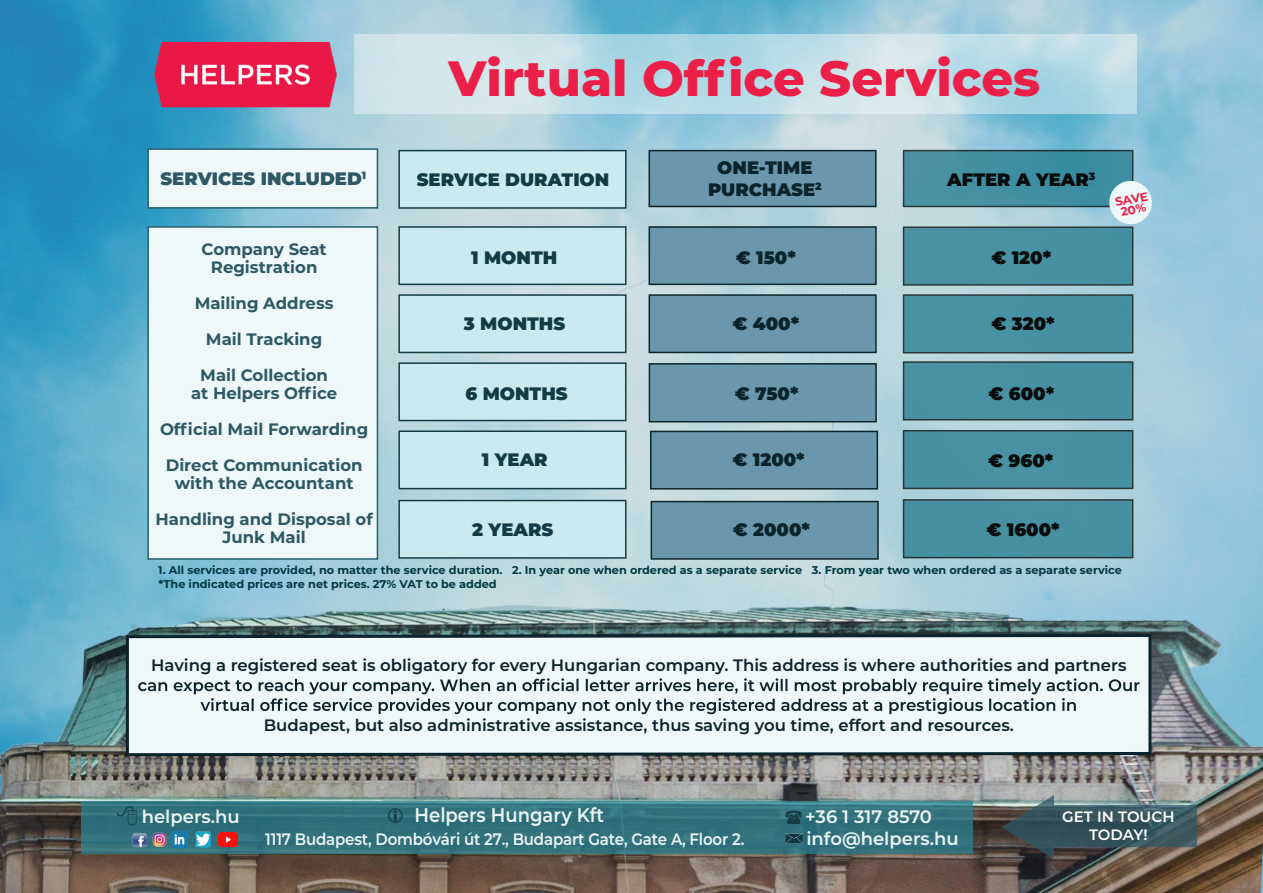
<style>
.page{position:relative;width:1263px;height:893px;background:#fff}
.page>*{position:absolute;margin:0;border:0;box-sizing:border-box;transform-origin:0 0}
.t1{font:800 49.5px "Montserrat";color:#eb1f47}
.t2{font:600 19.8px "Montserrat";color:#e9f5f4;scale:.91 1}
.t3{font:900 18px "Montserrat";color:#143b45}
.t4{font:900 18px/21.6px "Montserrat";color:#0b242b;text-align:center}
.t5{font:900 18px "Montserrat";color:#080c0c}
.t6{font:600 18px/21.6px "Montserrat";color:#e9f5f4}
.t7{font:900 18px "Montserrat";color:#2e5866}
.t8{font:600 16.5px "Montserrat";color:#0b242b}
.t9{font:700 16.5px/36px "Montserrat";color:#2e5866;text-align:center}
.t10{font:600 16.5px "Montserrat";letter-spacing:-.01em;color:#e9f5f4;scale:.91 1}
.t11{font:600 15px/18px "Montserrat";color:#fff;text-align:center}
.t12{font:700 12px/10.5px "Montserrat";color:#eb1f47;text-align:center}
.t13{font:700 11.25px/13.5px "Montserrat";color:#003842}
</style>
<div class="page">
<img style="left:0;top:0;width:1263px;height:893px">
<svg style="left:354px;top:34px;width:782px;height:79px;background:#c0dfe8"></svg>
<img style="left:151px;top:38px;width:189px;height:73px">
<div style="left:147px;top:226px;width:231px;height:334px;background:#eff8f8;border:2px solid #26606f"></div>
<div style="left:903px;top:431px;width:230px;height:57px;background:#4791a2"></div>
<div style="left:903px;top:430px;width:230px;height:59px;border:2px solid #080c0c"></div>
<div style="left:903px;top:500px;width:230px;height:58px;background:#4690a1"></div>
<div style="left:903px;top:499px;width:230px;height:59px;border:2px solid #080c0c"></div>
<div style="left:903px;top:362px;width:230px;height:58px;background:#4792a2"></div>
<div style="left:903px;top:361px;width:230px;height:59px;border:2px solid #080c0c"></div>
<div style="left:903px;top:295px;width:230px;height:58px;background:#4792a2"></div>
<div style="left:903px;top:294px;width:230px;height:59px;border:2px solid #080c0c"></div>
<div style="left:903px;top:227px;width:230px;height:58px;background:#4892a2"></div>
<div style="left:903px;top:226px;width:230px;height:60px;border:2px solid #080c0c"></div>
<div style="left:903px;top:151px;width:230px;height:55px;background:#408fa1"></div>
<div style="left:903px;top:150px;width:230px;height:57px;border:2px solid #080c0c"></div>
<div style="left:398px;top:226px;width:228px;height:59px;background:#caeaf0;border:2px solid #143b45"></div>
<div style="left:398px;top:294px;width:228px;height:59px;background:#caeaf0;border:2px solid #143b45"></div>
<div style="left:398px;top:362px;width:228px;height:59px;background:#caeaf0;border:2px solid #143b45"></div>
<div style="left:398px;top:430px;width:228px;height:59px;background:#caeaf0;border:2px solid #143b45"></div>
<div style="left:648px;top:226px;width:229px;height:59px;background:#6a97ab;border:2px solid #0c242a"></div>
<div style="left:648px;top:150px;width:228px;height:57px;background:#6a97ab;border:2px solid #0c242a"></div>
<div style="left:648px;top:294px;width:229px;height:59px;background:#6a97ab;border:2px solid #0c242a"></div>
<div style="left:649px;top:363px;width:228px;height:59px;background:#6a97ab;border:2px solid #0c242a"></div>
<div style="left:398px;top:150px;width:228px;height:59px;background:#caeaf0;border:2px solid #143b45"></div>
<div style="left:147px;top:148px;width:231px;height:61px;background:#eff8f8;border:2px solid #26606f"></div>
<div style="left:398px;top:500px;width:228px;height:59px;background:#caeaf0;border:2px solid #143b45"></div>
<div style="left:651px;top:501px;width:228px;height:59px;background:#6a97ab;border:2px solid #0c242a"></div>
<svg style="left:81px;top:801px;width:891px;height:53px;background:#33737e"></svg>
<svg style="left:1002px;top:795px;width:195px;height:64px;background:#4e6063"></svg>
<img style="left:132px;top:830px;width:15px;height:20px">
<img style="left:150px;top:830px;width:19px;height:18px">
<img style="left:172px;top:832px;width:15px;height:15px">
<img style="left:195px;top:832px;width:16px;height:15px">
<img style="left:219px;top:833px;width:19px;height:13px">
<div style="left:650px;top:431px;width:228px;height:59px;background:#6a97ab;border:2px solid #0c242a"></div>
<svg style="left:124px;top:632px;width:1029px;height:126px"></svg>
<svg style="left:138px;top:678px;width:1002px;height:36px"></svg>
<svg style="left:1109px;top:181px;width:43px;height:45px"></svg>
<img style="left:786px;top:829px;width:23px;height:38px">
<svg style="left:117px;top:806px;width:20px;height:19px"></svg>
<svg style="left:388px;top:808px;width:15px;height:15px"></svg>
<svg style="left:786px;top:810px;width:16px;height:14px"></svg>
<h3 class="t7" style="left:160px;top:165px;width:207px">SERVICES INCLUDED<sup>1</sup></h3>
<h3 class="t9" style="left:202px;top:239px;width:127px;line-height:18px">Company Seat<br>Registration</h3>
<h3 class="t9" style="left:195px;top:284px;width:140px">Mailing Address<br>Mail Tracking<br>Mail Collection</h3>
<h3 class="t9" style="left:160px;top:374px;width:210px">at Helpers Office<br>Official Mail Forwarding<br>Direct Communication</h3>
<h3 class="t9" style="left:156px;top:464px;width:219px">with the Accountant<br>Handling and Disposal of</h3>
<h3 class="t9" style="left:223px;top:518px;width:85px">Junk Mail</h3>
<h1 class="t1" style="left:449px;top:42px;width:593px">Virtual Office Services</h1>
<h3 class="t3" style="left:417px;top:166px;width:194px">SERVICE DURATION</h3>
<h3 class="t4" style="left:708px;top:156px;width:115px">ONE-TIME<br>PURCHASE<sup>2</sup></h3>
<h3 class="t5" style="left:947px;top:166px;width:150px">AFTER A YEAR<sup>3</sup></h3>
<p class="t12" style="left:1114px;top:196px;width:35px;rotate:-11deg">SAVE<br>20%</p>
<h3 class="t3" style="left:471px;top:244px;width:88px">1 MONTH</h3>
<h3 class="t4" style="left:736px;top:245px;width:62px">€ 150*</h3>
<h3 class="t5" style="left:991px;top:244px;width:61px">€ 120*</h3>
<h3 class="t3" style="left:464px;top:310px;width:103px">3 MONTHS</h3>
<h3 class="t4" style="left:732px;top:312px;width:68px">€ 400*</h3>
<h3 class="t5" style="left:991px;top:310px;width:65px">€ 320*</h3>
<h3 class="t3" style="left:465px;top:380px;width:104px">6 MONTHS</h3>
<h3 class="t4" style="left:735px;top:382px;width:65px">€ 750*</h3>
<h3 class="t5" style="left:988px;top:380px;width:67px">€ 600*</h3>
<h3 class="t3" style="left:482px;top:446px;width:67px">1 YEAR</h3>
<h3 class="t4" style="left:732px;top:448px;width:74px">€ 1200*</h3>
<h3 class="t5" style="left:988px;top:447px;width:67px">€ 960*</h3>
<h3 class="t3" style="left:472px;top:516px;width:82px">2 YEARS</h3>
<h3 class="t4" style="left:733px;top:517px;width:79px">€ 2000*</h3>
<h3 class="t5" style="left:986px;top:516px;width:75px">€ 1600*</h3>
<p class="t13" style="left:158px;top:563px;width:965px">1. All services are provided, no matter the service duration. 2. In year one when ordered as a separate service 3. From year two when ordered as a separate service *The indicated prices are net prices. 27% VAT to be added</p>
<h3 class="t8" style="left:151px;top:654px;width:977px">Having a registered seat is obligatory for every Hungarian company. This address is where authorities and partners</h3>
<h3 class="t8" style="left:264px;top:713px;width:752px">Budapest, but also administrative assistance, thus saving you time, effort and resources.</h3>
<h2 class="t2" style="left:415px;top:801px;width:210px">Helpers Hungary Kft</h2>
<h3 class="t10" style="left:265px;top:827px;width:528px">1117 Budapest, Dombóvári út 27., Budapart Gate, Gate A, Floor 2.</h3>
<h3 class="t6" style="left:142px;top:805px;width:100px">helpers.hu</h3>
<h3 class="t11" style="left:1062px;top:807px;width:114px">GET IN TOUCH<br>TODAY!</h3>
<h3 class="t6" style="left:805px;top:805px;width:155px">+36 1 317 8570 info@helpers.hu</h3>
</div>
